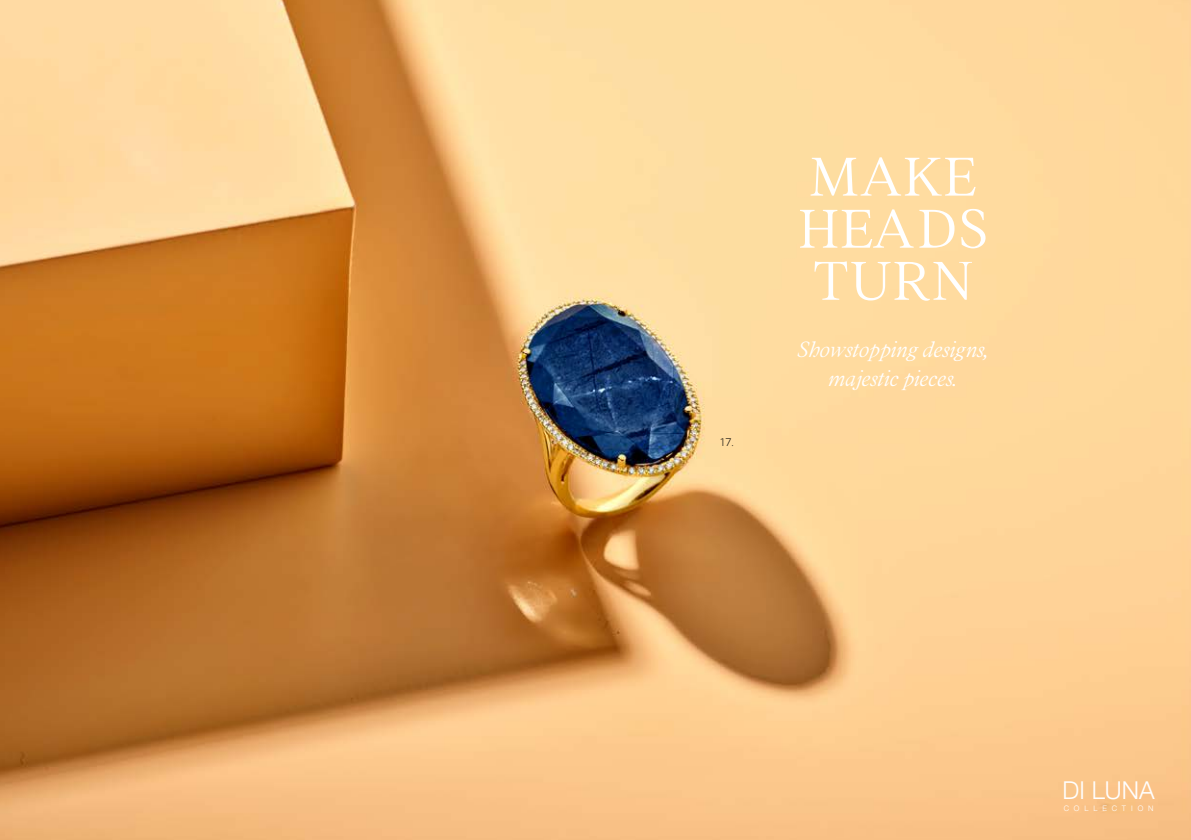
<style>
.page{position:relative;width:1191px;height:840px;background:#fff}
.page>*{position:absolute;margin:0;border:0;box-sizing:border-box;transform-origin:0 0}
.t1{font:100 60px/52px "Addington CF";letter-spacing:.01em;color:#fff}
.t2{font:300 24.6px "Helvetica Neue";color:#fff}
.t3{font:italic 100 24px/28.8px "Addington CF";color:#fff;text-align:center}
.t4{font:300 11px "Stolzl";color:#000}
.t5{font:300 7.6px "Helvetica Neue";letter-spacing:.645em;color:#fff}
</style>
<div class="page">
<img style="left:0;top:0;width:1191px;height:839px">
<p class="t4" style="left:720px;top:434px;width:15px">17.</p>
<h1 class="t1" style="left:798px;top:151px;width:192px">MAKE<br>HEADS<br>TURN</h1>
<p class="t3" style="left:797px;top:335px;width:193px">Showstopping designs, majestic pieces.</p>
<p class="t2" style="left:1062px;top:769px;width:93px">DI LUNA</p>
<p class="t5" style="left:1063px;top:801px;width:91px">COLLECTION</p>
</div>
